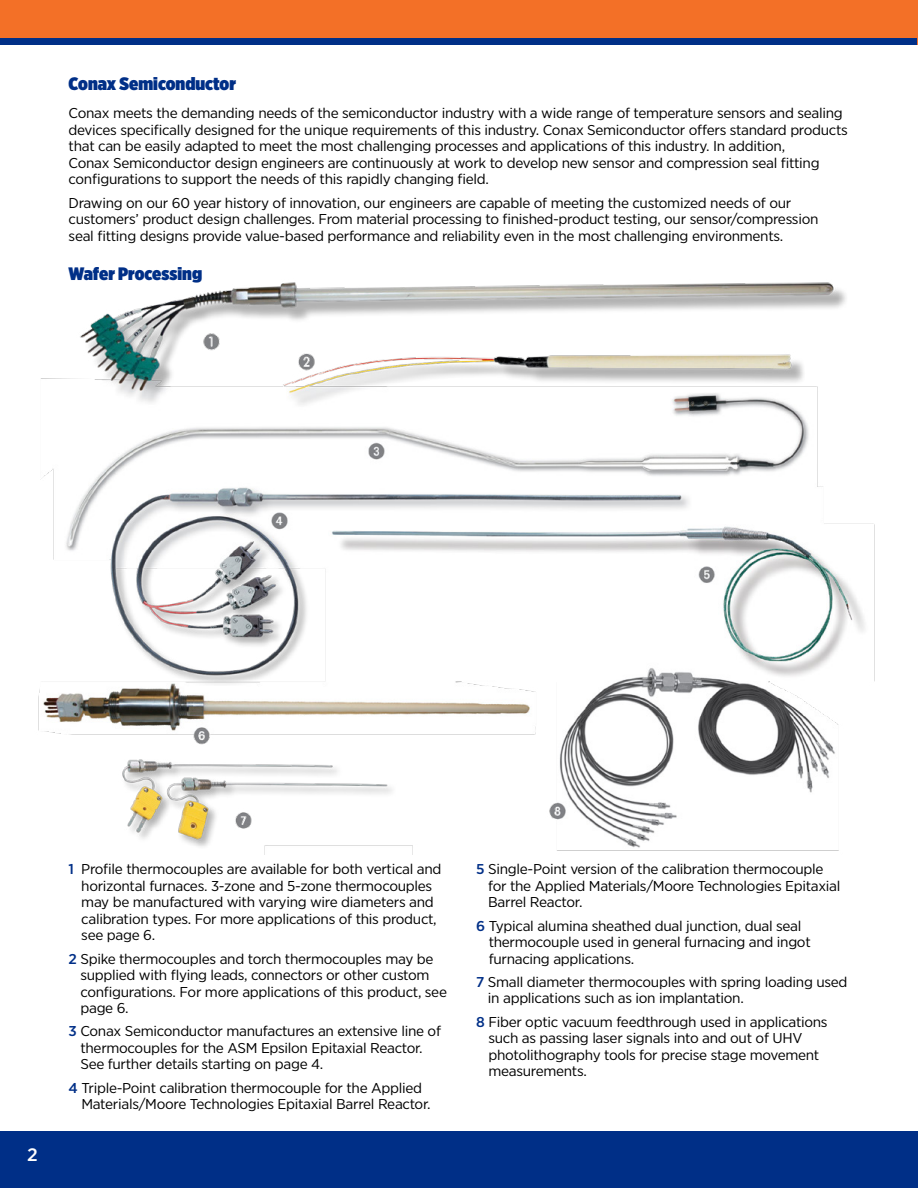
<style>
.page{position:relative;width:918px;height:1188px;background:#fff}
.page>*{position:absolute;margin:0;border:0;box-sizing:border-box;transform-origin:0 0}
.t1{font:900 18px "Gotham X Narrow";color:#002f87;scale:1.1 1}
.t2{font:500 18px "Gotham Narrow";color:#fff;scale:1.1 1}
.t3{font:14.25px/16.5px "Gotham Narrow";letter-spacing:-.02em;color:#000;scale:1.1 1}
.s1{font-weight:500;color:#002f87}
</style>
<div class="page">
<img style="left:38px;top:282px;width:837px;height:572px">
<div style="left:0;top:0;width:918px;height:45px;background:#f37027"></div>
<div style="left:0;top:38px;width:917px;height:7px;background:#002f87"></div>
<div style="left:0;top:1132px;width:918px;height:56px;background:#002f87"></div>
<p class="t1" style="left:69px;top:72px;width:154px">Conax Semiconductor</p>
<p class="t3" style="left:69px;top:105px;width:710px">Conax meets the demanding needs of the semiconductor industry with a wide range of temperature sensors and sealing devices specifically designed for the unique requirements of this industry. Conax Semiconductor offers standard products that can be easily adapted to meet the most challenging processes and applications of this industry. In addition,<br>Conax Semiconductor design engineers are continuously at work to develop new sensor and compression seal fitting configurations to support the needs of this rapidly changing field.</p>
<p class="t3" style="left:69px;top:194px;width:683px">Drawing on our 60 year history of innovation, our engineers are capable of meeting the customized needs of our customers’ product design challenges. From material processing to finished-product testing, our sensor/compression seal fitting designs provide value-based performance and reliability even in the most challenging environments.</p>
<p class="t1" style="left:69px;top:262px;width:123px">Wafer Processing</p>
<p class="t2" style="left:27px;top:1143px;width:11px">2</p>
<p class="t3" style="left:81px;top:861px;width:329px;text-indent:-13px"><span class="s1">1</span> Profile thermocouples are available for both vertical and horizontal furnaces. 3-zone and 5-zone thermocouples may be manufactured with varying wire diameters and calibration types. For more applications of this product, see page 6.</p>
<p class="t3" style="left:80px;top:950px;width:335px;text-indent:-12px"><span class="s1">2</span> Spike thermocouples and torch thermocouples may be supplied with flying leads, connectors or other custom configurations. For more applications of this product, see page 6.</p>
<p class="t3" style="left:80px;top:1023px;width:329px;text-indent:-12px"><span class="s1">3</span> Conax Semiconductor manufactures an extensive line of thermocouples for the ASM Epsilon Epitaxial Reactor.<br>See further details starting on page 4.</p>
<p class="t3" style="left:81px;top:1079px;width:319px;text-indent:-13px"><span class="s1">4</span> Triple-Point calibration thermocouple for the Applied<br>Materials/Moore Technologies Epitaxial Barrel Reactor.</p>
<p class="t3" style="left:488px;top:861px;width:322px;text-indent:-12px"><span class="s1">5</span> Single-Point version of the calibration thermocouple for the Applied Materials/Moore Technologies Epitaxial<br>Barrel Reactor.</p>
<p class="t3" style="left:489px;top:917px;width:294px;text-indent:-12px"><span class="s1">6</span> Typical alumina sheathed dual junction, dual seal thermocouple used in general furnacing and ingot furnacing applications.</p>
<p class="t3" style="left:488px;top:973px;width:328px;text-indent:-12px"><span class="s1">7</span> Small diameter thermocouples with spring loading used in applications such as ion implantation.</p>
<p class="t3" style="left:488px;top:1013px;width:310px;text-indent:-12px"><span class="s1">8</span> Fiber optic vacuum feedthrough used in applications such as passing laser signals into and out of UHV photolithography tools for precise stage movement measurements.</p>
</div>
